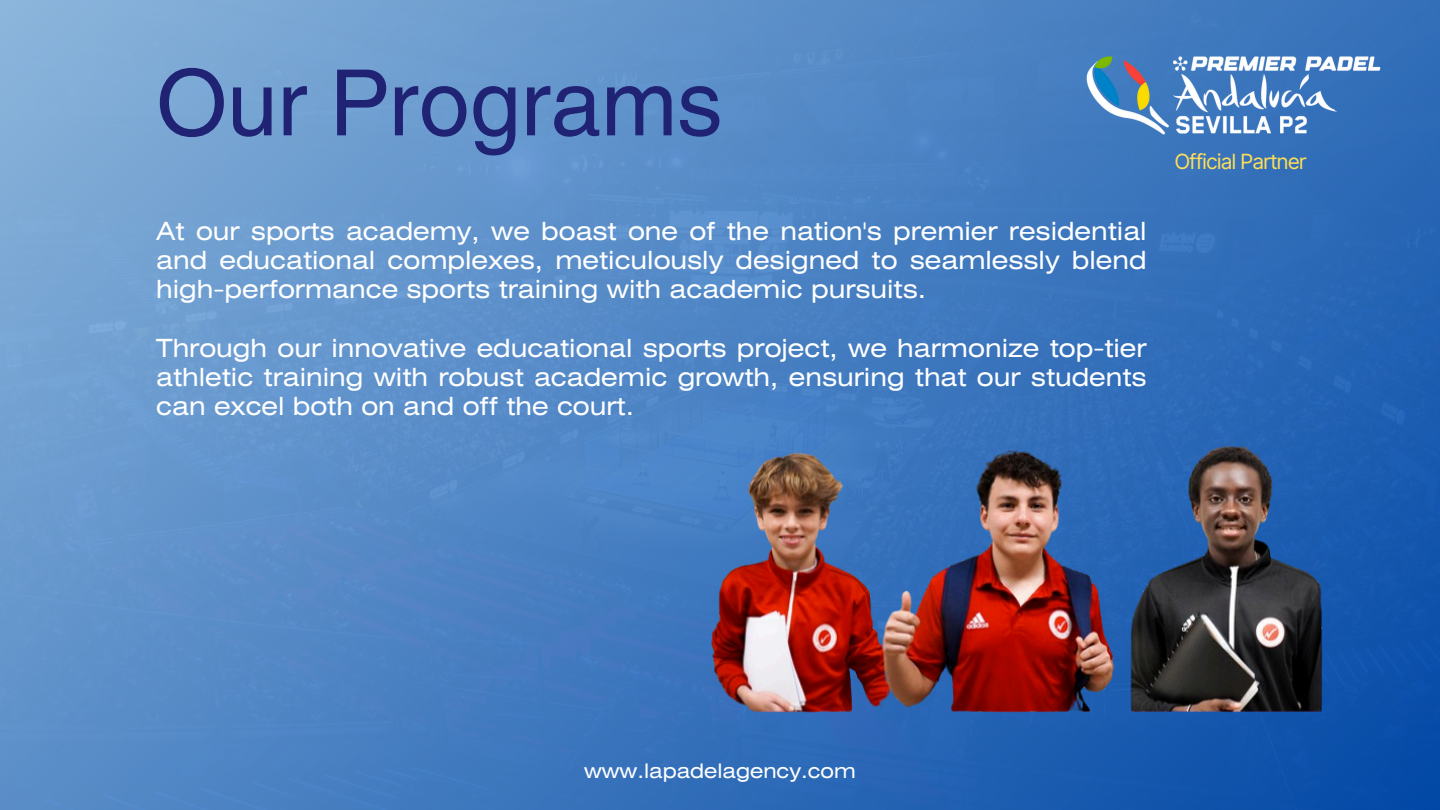
<style>
.page{position:relative;width:1440px;height:810px;background:#fff}
.page>*{position:absolute;margin:0;border:0;box-sizing:border-box;transform-origin:0 0}
.t1{font:91.5px "Helvetica World";color:#202374}
.t2{font:25px/29.2px "Helios Ext";color:#fff;text-align:justify}
.t3{font:20.9px "Inter";letter-spacing:-.05em;color:#ffde59}
.t4{font:20px "Helios Ext";color:#fff}
</style>
<div class="page">
<img style="left:0;top:0;width:1440px;height:810px">
<img style="left:691px;top:447px;width:657px;height:282px">
<img style="left:1059px;top:29px;width:349px;height:132px">
<p class="t1" style="left:156px;top:49px;width:568px">Our Programs</p>
<h1 class="t2" style="left:156px;top:218px;width:992px">At our sports academy, we boast one of the nation's premier residential and educational complexes, meticulously designed to seamlessly blend high-performance sports training with academic pursuits.</h1>
<p class="t2" style="left:156px;top:335px;width:992px">Through our innovative educational sports project, we harmonize top-tier athletic training with robust academic growth, ensuring that our students can excel both on and off the court.</p>
<p class="t3" style="left:1174px;top:149px;width:134px">Official Partner</p>
<h2 class="t4" style="left:584px;top:764px;width:273px">www.lapadelagency.com</h2>
</div>
